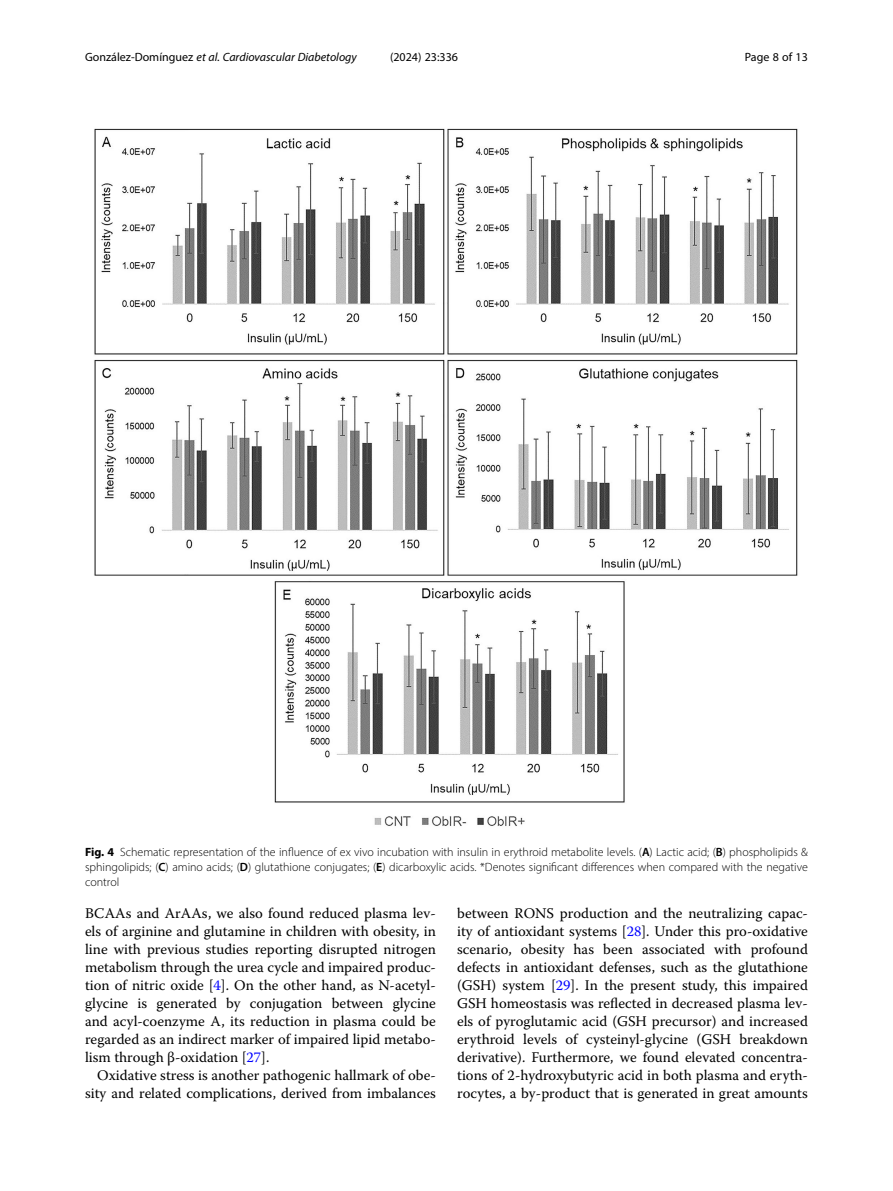
<style>
.page{position:relative;width:893px;height:1191px;background:#fff}
.page>*{position:absolute;margin:0;border:0;box-sizing:border-box;transform-origin:0 0}
.Body_Text_Indent{font:14.7px/18px "Warnock Pro";color:#000;text-align:justify}
.Figure_Caption{font:300 12px/15px "Myriad Pro";color:#000;text-align:justify}
.t1{font:italic 12px "Myriad Pro";color:#000}
.t2{font:12px "Myriad Pro";color:#000}
.s1{font-style:normal}
.s2{font-weight:700}
.s3{font-weight:600}
.s4{color:#00f}
</style>
<div class="page">
<img style="left:94px;top:128px;width:704px;height:698px">
<p class="t1" style="left:85px;top:50px;width:273px"><span class="s1">González-Domínguez</span> et al. Cardiovascular Diabetology</p>
<p class="t2" style="left:390px;top:50px;width:70px">(2024) 23:336</p>
<p class="t2" style="left:745px;top:50px;width:65px">Page 8 of 13</p>
<p class="Figure_Caption" style="left:85px;top:844px;width:724px"><span class="s2">Fig. 4</span> Schematic representation of the influence of ex vivo incubation with insulin in erythroid metabolite levels. (<span class="s3">A</span>) Lactic acid; (<span class="s3">B</span>) phospholipids &amp; sphingolipids; (<span class="s3">C</span>) amino acids; (<span class="s3">D</span>) glutathione conjugates; (<span class="s3">E</span>) dicarboxylic acids. *Denotes significant differences when compared with the negative control</p>
<p class="Body_Text_Indent" style="left:85px;top:904px;width:352px">BCAAs and ArAAs, we also found reduced plasma lev&shy;els of arginine and glutamine in children with obesity, in line with previous studies reporting disrupted nitrogen metabolism through the urea cycle and impaired produc&shy;tion of nitric oxide [<span class="s4">4</span>]. On the other hand, as N-acetyl&shy;glycine is generated by conjugation between glycine and acyl-coenzyme A, its reduction in plasma could be regarded as an indirect marker of impaired lipid metabo&shy;lism through β-oxidation [<span class="s4">27</span>].</p>
<p class="Body_Text_Indent" style="left:85px;top:1066px;width:352px;text-align:right">Oxidative stress is another pathogenic hallmark of obe&shy;sity and related complications, derived from imbalances</p>
<p class="Body_Text_Indent" style="left:457px;top:904px;width:352px">between RONS production and the neutralizing capac&shy;ity of antioxidant systems [<span class="s4">28</span>]. Under this pro-oxidative scenario, obesity has been associated with profound defects in antioxidant defenses, such as the glutathione (GSH) system [<span class="s4">29</span>]. In the present study, this impaired GSH homeostasis was reflected in decreased plasma lev&shy;els of pyroglutamic acid (GSH precursor) and increased erythroid levels of cysteinyl-glycine (GSH breakdown derivative). Furthermore, we found elevated concentra&shy;tions of 2-hydroxybutyric acid in both plasma and eryth&shy;rocytes, a by-product that is generated in great amounts</p>
</div>
